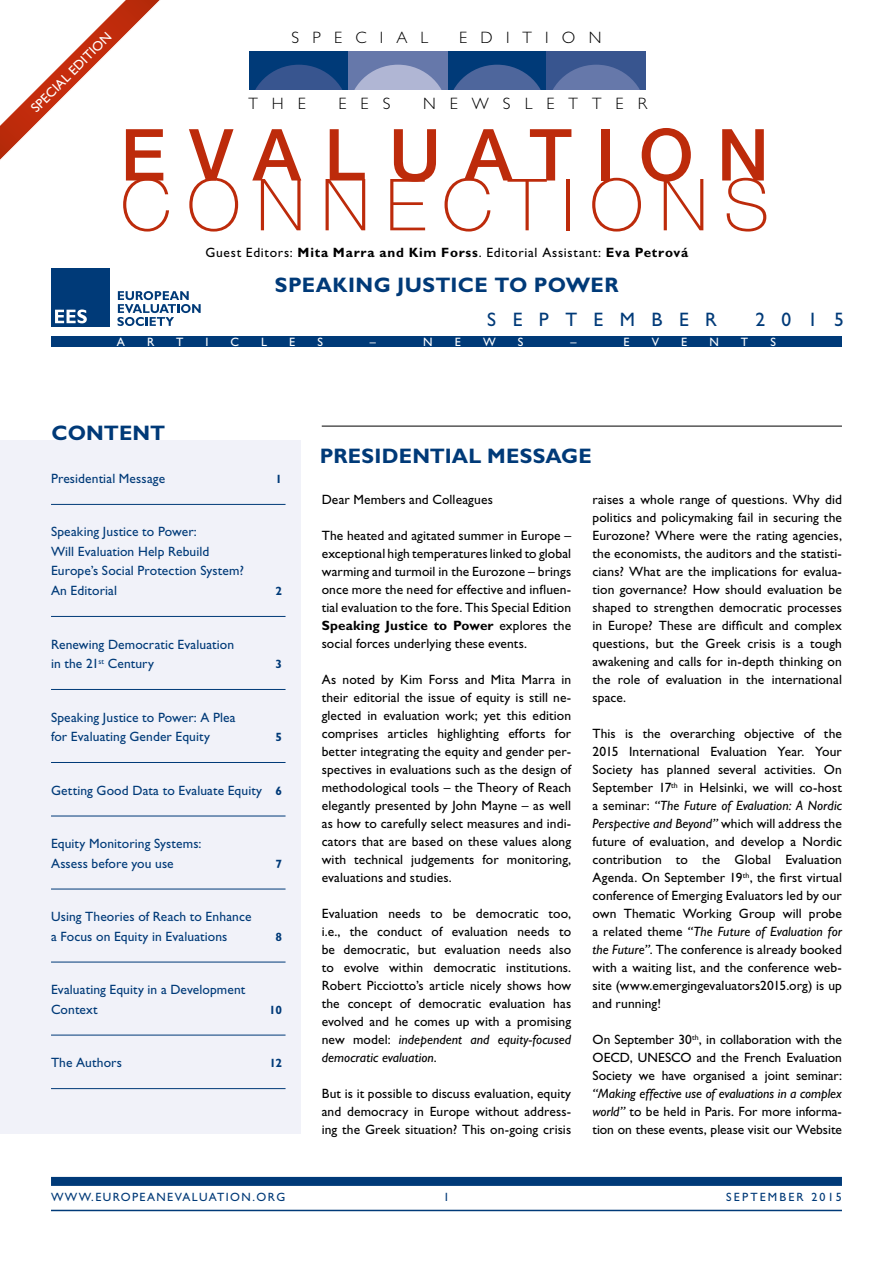
<style>
.page{position:relative;width:893px;height:1263px;background:#fff}
.page>*{position:absolute;margin:0;border:0;box-sizing:border-box;transform-origin:0 0}
.h0{font:700 21px "Gill Sans CE";letter-spacing:.01em;color:#003a78}
.title-m{font:19.5px "Gill Sans CE";letter-spacing:.845em;color:#003a78}
.title-m-2{font:300 16.5px "Gill Sans CE";letter-spacing:.85em;color:#000}
.title-m-3{font:300 16.5px "Gill Sans CE";letter-spacing:.8em;color:#000}
.guest-editor{font:13.5px/18px "Gill Sans CE";letter-spacing:.005em;color:#000;text-align:justify}
.t1{font:13.5px/19.5px "Gill Sans CE";letter-spacing:.01em;color:#003a78}
.guest-editor-2{font:13.5px "Gill Sans CE";letter-spacing:.05em;color:#000}
.li-n{font:13.5px "Gill Sans CE";color:#fff}
.t2{font:12.15px "Gill Sans CE";color:#fff}
.t3{font:12px "Gill Sans CE";letter-spacing:.12em;color:#003a78}
.t4{font:12px "Gill Sans CE";letter-spacing:.18em;color:#003a78}
.t5{font:700 12px "Gill Sans CE";color:#003a78}
.s1{font-weight:700}
.s2{font-weight:700;font-size:12px}
.s3{font-style:italic}
</style>
<div class="page">
<div style="left:51px;top:1177px;width:791px;height:9px;background:#003a78"></div>
<hr style="left:51px;top:1210px;width:791px;height:1px;background:#003a78">
<svg style="left:252px;top:129px;width:49px;height:101px"></svg>
<svg style="left:326px;top:129px;width:39px;height:101px"></svg>
<svg style="left:390px;top:129px;width:46px;height:101px"></svg>
<svg style="left:444px;top:129px;width:127px;height:103px"></svg>
<hr style="left:566px;top:179px;width:3px;height:51px;background:#bd2b0b">
<svg style="left:592px;top:128px;width:111px;height:104px"></svg>
<svg style="left:722px;top:129px;width:44px;height:103px"></svg>
<div style="left:249px;top:51px;width:99px;height:39px;background:#003a78"></div>
<div style="left:448px;top:51px;width:99px;height:39px;background:#003a78"></div>
<div style="left:547px;top:51px;width:99px;height:39px;background:#38558f"></div>
<div style="left:348px;top:51px;width:100px;height:39px;background:#6678aa"></div>
<svg style="left:255px;top:65px;width:385px;height:25px"></svg>
<div style="left:51px;top:268px;width:58px;height:58px;background:#003a78"></div>
<svg style="left:117px;top:291px;width:84px;height:35px"></svg>
<svg style="left:55px;top:309px;width:32px;height:14px"></svg>
<div style="left:51px;top:337px;width:791px;height:10px;background:#003a78"></div>
<svg style="left:0;top:0;width:238px;height:232px"></svg>
<div style="left:0;top:440px;width:300px;height:694px;background:#f1f2f9"></div>
<hr style="left:51px;top:504px;width:235px;height:1px;background:#003a78">
<hr style="left:51px;top:616px;width:235px;height:1px;background:#003a78">
<hr style="left:51px;top:689px;width:235px;height:1px;background:#003a78">
<hr style="left:51px;top:762px;width:235px;height:1px;background:#003a78">
<hr style="left:51px;top:816px;width:235px;height:1px;background:#003a78">
<hr style="left:51px;top:889px;width:235px;height:1px;background:#003a78">
<hr style="left:51px;top:962px;width:235px;height:1px;background:#003a78">
<hr style="left:51px;top:1035px;width:235px;height:1px;background:#003a78">
<hr style="left:51px;top:1088px;width:235px;height:1px;background:#003a78">
<hr style="left:322px;top:426px;width:520px;height:1px;background:#000">
<p class="li-n" style="left:28px;top:105px;width:109px;rotate:-45deg">SPECIAL EDITION</p>
<p class="title-m-3" style="left:292px;top:28px;width:138px">SPECIAL</p>
<p class="title-m-3" style="left:459px;top:28px;width:144px">EDITION</p>
<p class="title-m-2" style="left:248px;top:95px;width:59px">THE</p>
<p class="title-m-2" style="left:338px;top:95px;width:53px">EES</p>
<p class="title-m-2" style="left:423px;top:95px;width:226px">NEWSLETTER</p>
<p class="guest-editor-2" style="left:205px;top:244px;width:484px">Guest Editors: <span class="s1">Mita Marra and Kim Forss</span>. Editorial Assistant: <span class="s1">Eva Petrová</span></p>
<p class="h0" style="left:275px;top:273px;width:345px">SPEAKING JUSTICE TO POWER</p>
<p class="title-m" style="left:487px;top:308px;width:231px">SEPTEMBER</p>
<p class="title-m" style="left:755px;top:308px;width:90px">2015</p>
<p class="t2" style="left:117px;top:335px;width:10px">A</p>
<p class="t2" style="left:147px;top:335px;width:9px">R</p>
<p class="t2" style="left:176px;top:335px;width:9px">T</p>
<p class="t2" style="left:205px;top:335px;width:5px">I</p>
<p class="t2" style="left:230px;top:335px;width:10px">C</p>
<p class="t2" style="left:261px;top:335px;width:7px">L</p>
<p class="t2" style="left:289px;top:335px;width:8px">E</p>
<p class="t2" style="left:317px;top:335px;width:7px">S</p>
<p class="t2" style="left:370px;top:335px;width:8px">–</p>
<p class="t2" style="left:423px;top:335px;width:11px">N</p>
<p class="t2" style="left:455px;top:335px;width:8px">E</p>
<p class="t2" style="left:483px;top:335px;width:14px">W</p>
<p class="t2" style="left:518px;top:335px;width:7px">S</p>
<p class="t2" style="left:570px;top:335px;width:8px">–</p>
<p class="t2" style="left:623px;top:335px;width:8px">E</p>
<p class="t2" style="left:652px;top:335px;width:9px">V</p>
<p class="t2" style="left:681px;top:335px;width:8px">E</p>
<p class="t2" style="left:709px;top:335px;width:11px">N</p>
<p class="t2" style="left:741px;top:335px;width:9px">T</p>
<p class="t2" style="left:770px;top:335px;width:7px">S</p>
<p class="h0" style="left:52px;top:421px;width:115px">CONTENT</p>
<p class="t1" style="left:51px;top:469px;width:116px">Presidential Message</p>
<p class="t5" style="left:275px;top:472px;width:8px">1</p>
<p class="t1" style="left:51px;top:522px;width:194px">Speaking Justice to Power:<br>Will Evaluation Help Rebuild<br>Europe’s Social Protection System?<br>An Editorial</p>
<p class="t1" style="left:51px;top:634px;width:185px">Renewing Democratic Evaluation in the 21<sup>st</sup> Century</p>
<p class="t1" style="left:51px;top:707px;width:186px">Speaking Justice to Power: A Plea for Evaluating Gender Equity</p>
<p class="t5" style="left:275px;top:584px;width:8px">2</p>
<p class="t5" style="left:275px;top:657px;width:8px">3</p>
<p class="t5" style="left:275px;top:730px;width:8px">5</p>
<p class="t1" style="left:51px;top:780px;width:233px">Getting Good Data to Evaluate Equity <span class="s2">6</span></p>
<p class="t1" style="left:51px;top:834px;width:152px">Equity Monitoring Systems:<br>Assess before you use</p>
<p class="t1" style="left:51px;top:907px;width:202px">Using Theories of Reach to Enhance a Focus on Equity in Evaluations</p>
<p class="t1" style="left:51px;top:980px;width:196px">Evaluating Equity in a Development<br>Context</p>
<p class="t5" style="left:275px;top:856px;width:8px">7</p>
<p class="t5" style="left:275px;top:929px;width:8px">8</p>
<p class="t5" style="left:269px;top:1002px;width:14px">10</p>
<p class="t1" style="left:51px;top:1053px;width:72px">The Authors</p>
<p class="t5" style="left:269px;top:1056px;width:14px">12</p>
<p class="t3" style="left:51px;top:1190px;width:236px">WWW.EUROPEANEVALUATION.ORG</p>
<p class="h0" style="left:320px;top:444px;width:274px">PRESIDENTIAL MESSAGE</p>
<p class="guest-editor" style="left:322px;top:491px;width:173px">Dear Members and Colleagues</p>
<p class="guest-editor" style="left:322px;top:527px;width:251px">The heated and agitated summer in Europe – exceptional high temperatures linked to global warming and turmoil in the Eurozone – brings once more the need for effective and influen&shy;tial evaluation to the fore. This Special Edition <span class="s1">Speaking Justice to Power</span> explores the social forces underlying these events.</p>
<p class="guest-editor" style="left:322px;top:671px;width:251px">As noted by Kim Forss and Mita Marra in their editorial the issue of equity is still ne&shy;glected in evaluation work; yet this edition comprises articles highlighting efforts for better integrating the equity and gender per&shy;spectives in evaluations such as the design of methodological tools – the Theory of Reach elegantly presented by John Mayne – as well as how to carefully select measures and indi&shy;cators that are based on these values along with technical judgements for monitoring, evaluations and studies.</p>
<p class="guest-editor" style="left:322px;top:905px;width:251px">Evaluation needs to be democratic too, i.e., the conduct of evaluation needs to be democratic, but evaluation needs also to evolve within democratic institutions.<br>Robert Picciotto’s article nicely shows how the concept of democratic evaluation has evolved and he comes up with a promising new model: <span class="s3">independent and equity-focused democratic evaluation</span>.</p>
<p class="guest-editor" style="left:322px;top:1085px;width:251px">But is it possible to discuss evaluation, equity and democracy in Europe without address&shy;ing the Greek situation? This on-going crisis</p>
<p class="guest-editor" style="left:592px;top:491px;width:251px">raises a whole range of questions. Why did politics and policymaking fail in securing the Eurozone? Where were the rating agencies, the economists, the auditors and the statisti&shy;cians? What are the implications for evalua&shy;tion governance? How should evaluation be shaped to strengthen democratic processes in Europe? These are difficult and complex questions, but the Greek crisis is a tough awakening and calls for in-depth thinking on the role of evaluation in the international space.</p>
<p class="guest-editor" style="left:592px;top:725px;width:251px">This is the overarching objective of the 2015 International Evaluation Year. Your Society has planned several activities. On September 17<sup>th</sup> in Helsinki, we will co-host a seminar: <span class="s3">“The Future of Evaluation: A Nordic Perspective and Beyond”</span> which will address the future of evaluation, and develop a Nordic contribution to the Global Evaluation Agenda. On September 19<sup>th</sup>, the first virtual conference of Emerging Evaluators led by our own Thematic Working Group will probe a related theme <span class="s3">“The Future of Evaluation for the Future”</span>. The conference is already booked with a waiting list, and the conference web&shy;site (www.emergingevaluators2015.org) is up and running!</p>
<p class="guest-editor" style="left:592px;top:1031px;width:251px">On September 30<sup>th</sup>, in collaboration with the OECD, UNESCO and the French Evaluation Society we have organised a joint seminar: <span class="s3">“Making effective use of evaluations in a complex world”</span> to be held in Paris. For more informa&shy;tion on these events, please visit our Website</p>
<p class="t3" style="left:443px;top:1190px;width:7px">1</p>
<p class="t4" style="left:726px;top:1190px;width:117px">SEPTEMBER 2015</p>
</div>
